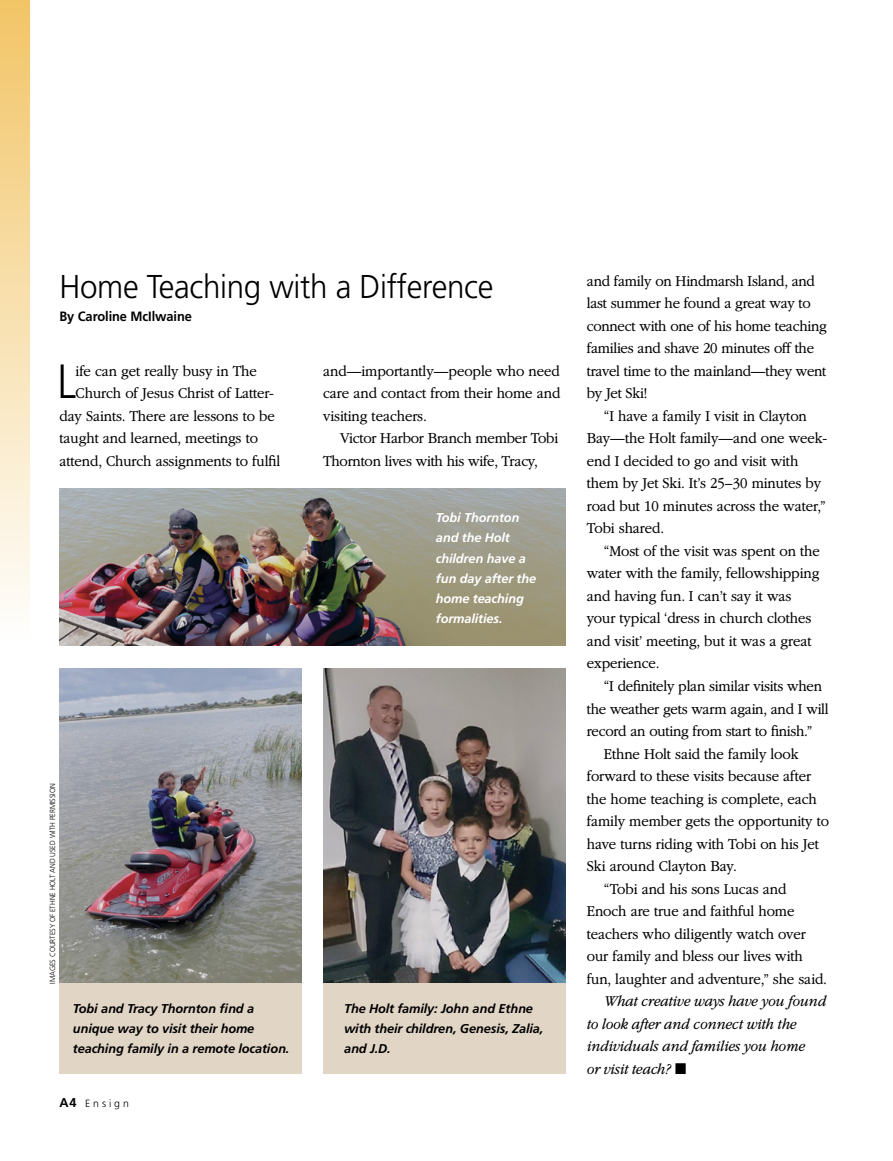
<style>
.page{position:relative;width:893px;height:1161px;background:#fff}
.page>*{position:absolute;margin:0;border:0;box-sizing:border-box;transform-origin:0 0}
.ARTCL_para_first_NEW{font:300 48px "Frutigerlds Lat";color:#000;scale:.88 1}
.FIGimg_title{font:300 33px "Frutigerlds Lat";letter-spacing:-.01em;color:#000;scale:.95 1}
.ARTCL_para_NEWS{font:300 15.75px/22.5px "Garamondlds Lat Plus";letter-spacing:-.01em;color:#000;scale:.95 1}
.ARTCL_para_first_NEW-2{font:300 15.75px/22.5px "Garamondlds Lat Plus";letter-spacing:-.01em;color:#000;text-align:justify;scale:.95 1}
.ARTCL_para_NEWS-2{font:italic 300 15.75px/22.5px "Garamondlds Lat Plus";letter-spacing:-.01em;color:#000;scale:.95 1}
.ARTCL-BY_para_first{font:700 13.5px "Frutigerlds Lat";letter-spacing:-.005em;color:#000;scale:.95 1}
.FIGimg_CAP_para_NEWS{font:italic 700 12.75px/20.2px "Frutigerlds Lat";letter-spacing:-.01em;color:#000}
.FIGimg_CAP_para_NEWS-2{font:italic 700 12.75px/20.2px "Frutigerlds Lat";letter-spacing:-.01em;color:#fff}
.t1{font:300 10.5px "Frutigerlds Lat";letter-spacing:.28em;color:#000}
.FIGimg-CRDT_para_FL{font:300 7.5px "Frutigerlds Lat";letter-spacing:-.01em;color:#000;scale:.95 1}
.s1{font-weight:700;font-size:12.75px}
.s2{font-style:normal}
</style>
<div class="page">
<div style="left:0;top:0;width:30px;height:639px;background:linear-gradient(to bottom,#f2c466,#fefefd)"></div>
<img style="left:60px;top:668px;width:242px;height:315px">
<img style="left:323px;top:669px;width:243px;height:314px">
<img style="left:60px;top:488px;width:506px;height:158px">
<div style="left:60px;top:983px;width:242px;height:90px;background:#e1d5c6"></div>
<div style="left:323px;top:983px;width:243px;height:90px;background:#e1d5c6"></div>
<p class="FIGimg_title" style="left:60px;top:262px;width:458px">Home Teaching with a Difference</p>
<p class="ARTCL-BY_para_first" style="left:60px;top:306px;width:141px">By Caroline McIlwaine</p>
<p class="ARTCL_para_first_NEW" style="left:57px;top:347px;width:23px">L</p>
<p class="ARTCL_para_first_NEW-2" style="left:76px;top:359px;width:192px">ife can get really busy in The</p>
<p class="ARTCL_para_first_NEW-2" style="left:76px;top:382px;width:210px">Church of Jesus Christ of Latter-</p>
<p class="ARTCL_para_first_NEW-2" style="left:60px;top:404px;width:228px">day Saints. There are lessons to be</p>
<p class="ARTCL_para_first_NEW-2" style="left:60px;top:427px;width:211px">taught and learned, meetings to</p>
<p class="ARTCL_para_first_NEW-2" style="left:60px;top:449px;width:234px">attend, Church assignments to fulfil</p>
<p class="ARTCL_para_first_NEW-2" style="left:323px;top:359px;width:251px">and—importantly—people who need care and contact from their home and visiting teachers.</p>
<p class="ARTCL_para_NEWS" style="left:323px;top:427px;width:249px;text-indent:17px">Victor Harbor Branch member Tobi<br>Thornton lives with his wife, Tracy,</p>
<p class="FIGimg_CAP_para_NEWS-2" style="left:436px;top:507px;width:102px">Tobi Thornton and the Holt children have a fun day after the home teaching formalities.</p>
<p class="FIGimg-CRDT_para_FL" style="left:47px;top:983px;width:212px;rotate:-90deg">IMAGES COURTESY OF ETHNE HOLT AND USED WITH PERMISSION</p>
<p class="FIGimg_CAP_para_NEWS" style="left:73px;top:998px;width:218px">Tobi and Tracy Thornton find a unique way to visit their home teaching family in a remote location.</p>
<p class="t1" style="left:60px;top:1095px;width:71px"><span class="s1">A4</span> Ensign</p>
<p class="FIGimg_CAP_para_NEWS" style="left:344px;top:998px;width:201px">The Holt family: John and Ethne with their children, Genesis, Zalia, and J.D.</p>
<p class="ARTCL_para_NEWS" style="left:587px;top:269px;width:254px">and family on Hindmarsh Island, and last summer he found a great way to connect with one of his home teaching families and shave 20 minutes off the travel time to the mainland—they went by Jet Ski!</p>
<p class="ARTCL_para_NEWS" style="left:587px;top:404px;width:255px;text-indent:17px">“I have a family I visit in Clayton<br>Bay—the Holt family—and one week&shy;end I decided to go and visit with them by Jet Ski. It’s 25–30 minutes by road but 10 minutes across the water,”<br>Tobi shared.</p>
<p class="ARTCL_para_NEWS" style="left:587px;top:539px;width:247px;text-indent:17px">“Most of the visit was spent on the water with the family, fellowshipping and having fun. I can’t say it was your typical ‘dress in church clothes and visit’ meeting, but it was a great experience.</p>
<p class="ARTCL_para_NEWS" style="left:587px;top:674px;width:256px;text-indent:17px">“I definitely plan similar visits when the weather gets warm again, and I will record an outing from start to finish.”</p>
<p class="ARTCL_para_NEWS" style="left:587px;top:742px;width:257px;text-indent:17px">Ethne Holt said the family look forward to these visits because after the home teaching is complete, each family member gets the opportunity to have turns riding with Tobi on his Jet Ski around Clayton Bay.</p>
<p class="ARTCL_para_NEWS" style="left:587px;top:877px;width:255px;text-indent:17px">“Tobi and his sons Lucas and Enoch are true and faithful home teachers who diligently watch over our family and bless our lives with fun, laughter and adventure,” she said.</p>
<p class="ARTCL_para_NEWS-2" style="left:587px;top:990px;width:253px;text-indent:17px">What creative ways have you found to look after and connect with the individuals and families you home<br>or visit teach? <span class="s2">◼</span></p>
</div>
